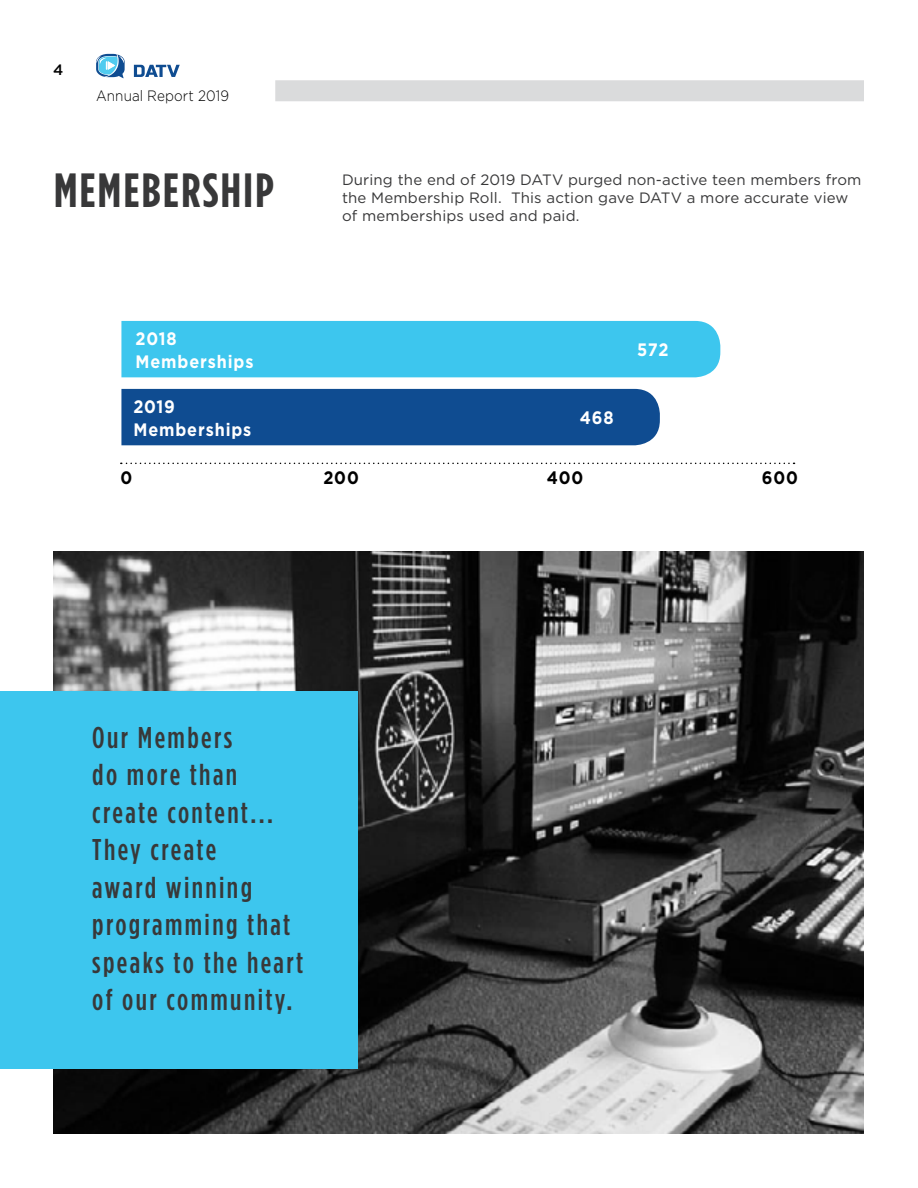
<style>
.page{position:relative;width:918px;height:1188px;background:#fff}
.page>*{position:absolute;margin:0;border:0;box-sizing:border-box;transform-origin:0 0}
.t1{font:700 48px "Gotham Condensed";letter-spacing:.05em;color:#383839}
.t2{font:500 30px/37.5px "Gotham Condensed";letter-spacing:.08em;color:#383839}
.t3{font:700 18px/22.5px "Gotham";letter-spacing:.055em;color:#fff;scale:.9 1}
.t4{font:700 18px "Gotham";letter-spacing:.055em;color:#000;scale:.9 1}
.t5{font:15px/18px "Gotham";letter-spacing:.01em;color:#383839}
.t6{font:300 15px "Gotham";letter-spacing:.01em;color:#000;scale:.9 1}
.t7{font:500 15px "Gotham";color:#000}
</style>
<div class="page">
<svg style="left:134px;top:65px;width:46px;height:12px"></svg>
<svg style="left:96px;top:54px;width:29px;height:24px"></svg>
<div style="left:275px;top:80px;width:589px;height:21px;background:#dadbdc"></div>
<img style="left:53px;top:551px;width:811px;height:583px">
<div style="left:0;top:691px;width:357px;height:377px;background:#3dc6ee"></div>
<div style="left:121px;top:389px;width:539px;height:56px;background:#0f4c91"></div>
<div style="left:121px;top:321px;width:599px;height:56px;background:#3dc6ee"></div>
<svg style="left:121px;top:463px;width:674px;height:1px"></svg>
<p class="t7" style="left:53px;top:60px;width:12px">4</p>
<p class="t6" style="left:96px;top:86px;width:149px">Annual Report 2019</p>
<h1 class="t1" style="left:54px;top:163px;width:222px">MEMEBERSHIP</h1>
<p class="t5" style="left:342px;top:170px;width:521px">During the end of 2019 DATV purged non-active teen members from the Membership Roll. This action gave DATV a more accurate view of memberships used and paid.</p>
<p class="t3" style="left:135px;top:327px;width:133px">2018<br>Memberships</p>
<p class="t3" style="left:637px;top:339px;width:37px">572</p>
<p class="t3" style="left:133px;top:395px;width:133px">2019<br>Memberships</p>
<p class="t3" style="left:580px;top:407px;width:39px">468</p>
<p class="t4" style="left:120px;top:466px;width:15px">0</p>
<p class="t4" style="left:323px;top:466px;width:41px">200</p>
<p class="t4" style="left:547px;top:466px;width:42px">400</p>
<p class="t4" style="left:762px;top:466px;width:42px">600</p>
<h2 class="t2" style="left:92px;top:718px;width:213px">Our Members<br>do more than create content...<br>They create<br>award winning programming that speaks to the heart of our community.</h2>
</div>
